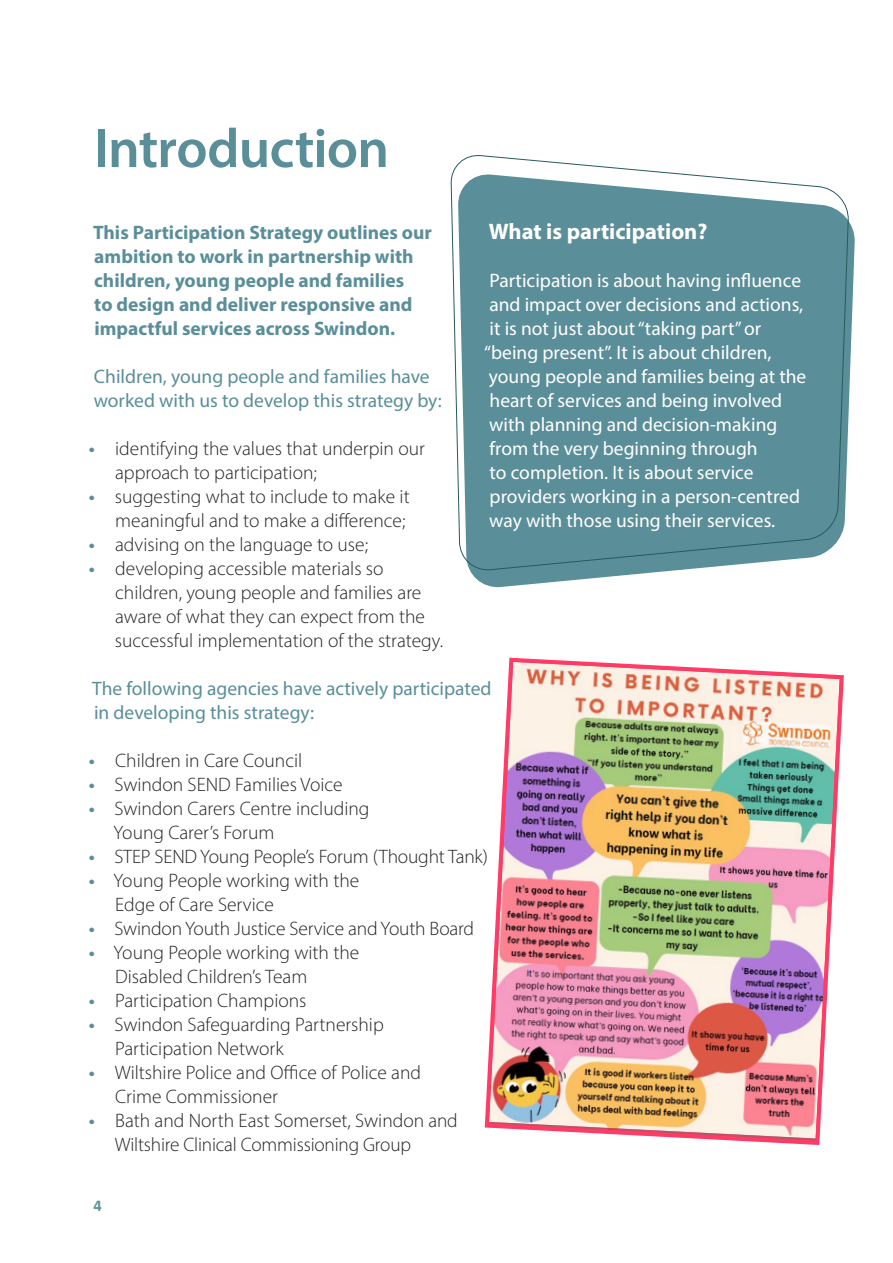
<style>
.page{position:relative;width:893px;height:1263px;background:#fff}
.page>*{position:absolute;margin:0;border:0;box-sizing:border-box;transform-origin:0 0}
.Headings{font:600 55.5px "Myriad Pro";letter-spacing:-.015em;color:#5a8e99}
.Subheadings{font:700 22.5px "Myriad Pro";color:#fff}
.t1{font:300 19.5px/24px "Myriad Pro";color:#232323}
.Body_Text{font:19.5px/24px "Myriad Pro";color:#fff}
.Body_Text-2{font:700 19.5px/24px "Myriad Pro";color:#5a8e99}
.Body_Text-3{font:19.5px/24px "Myriad Pro";color:#5a8e99}
.t2{font:700 16.5px "Calibri";color:#5c9597}
.s1{font-weight:600;color:#5a8e99}
</style>
<div class="page">
<svg style="left:470px;top:222px;width:385px;height:366px"></svg>
<svg style="left:451px;top:155px;width:398px;height:416px;background:#6d9ba4"></svg>
<img style="left:484px;top:657px;width:360px;height:488px">
<p class="Headings" style="left:94px;top:113px;width:297px">Introduction</p>
<p class="Subheadings" style="left:489px;top:217px;width:220px">What is participation?</p>
<p class="Body_Text" style="left:484px;top:268px;width:324px">Participation is about having influence and impact over decisions and actions, it is not just about “taking part” or “being present”. It is about children, young people and families being at the heart of services and being involved with planning and decision-making from the very beginning through<br>to completion. It is about service providers working in a person-centred way with those using their services.</p>
<p class="Body_Text-2" style="left:93px;top:220px;width:340px">This Participation Strategy outlines our ambition to work in partnership with children, young people and families<br>to design and deliver responsive and impactful services across Swindon.</p>
<p class="Body_Text-3" style="left:94px;top:364px;width:350px">Children, young people and families have worked with us to develop this strategy by:</p>
<p class="t1" style="left:115px;top:436px;width:311px;text-indent:-26px"><span class="s1">•</span> identifying the values that underpin our approach to participation;</p>
<p class="t1" style="left:89px;top:484px;width:322px;text-align:right"><span class="s1">•</span> suggesting what to include to make it meaningful and to make a difference;</p>
<p class="t1" style="left:89px;top:532px;width:281px"><span class="s1">•</span> advising on the language to use;</p>
<p class="t1" style="left:115px;top:556px;width:330px;text-indent:-26px"><span class="s1">•</span> developing accessible materials so children, young people and families are aware of what they can expect from the successful implementation of the strategy.</p>
<p class="Body_Text-3" style="left:92px;top:676px;width:401px">The following agencies have actively participated in developing this strategy:</p>
<p class="t1" style="left:89px;top:748px;width:215px"><span class="s1">•</span> Children in Care Council</p>
<p class="t1" style="left:89px;top:772px;width:255px"><span class="s1">•</span> Swindon SEND Families Voice</p>
<p class="t1" style="left:114px;top:796px;width:257px;text-indent:-25px"><span class="s1">•</span> Swindon Carers Centre including<br>Young Carer’s Forum</p>
<p class="t1" style="left:89px;top:844px;width:401px"><span class="s1">•</span> STEP SEND Young People’s Forum (Thought Tank)</p>
<p class="t1" style="left:115px;top:868px;width:246px;text-indent:-26px"><span class="s1">•</span> Young People working with the<br>Edge of Care Service</p>
<p class="t1" style="left:89px;top:916px;width:387px"><span class="s1">•</span> Swindon Youth Justice Service and Youth Board</p>
<p class="t1" style="left:115px;top:940px;width:246px;text-indent:-26px"><span class="s1">•</span> Young People working with the<br>Disabled Children’s Team</p>
<p class="t1" style="left:89px;top:988px;width:219px"><span class="s1">•</span> Participation Champions</p>
<p class="t1" style="left:115px;top:1012px;width:270px;text-indent:-26px"><span class="s1">•</span> Swindon Safeguarding Partnership<br>Participation Network</p>
<p class="t1" style="left:115px;top:1060px;width:308px;text-indent:-26px"><span class="s1">•</span> Wiltshire Police and Office of Police and<br>Crime Commissioner</p>
<p class="t1" style="left:115px;top:1108px;width:344px;text-indent:-26px"><span class="s1">•</span> Bath and North East Somerset, Swindon and<br>Wiltshire Clinical Commissioning Group</p>
<p class="t2" style="left:94px;top:1194px;width:10px">4</p>
</div>
